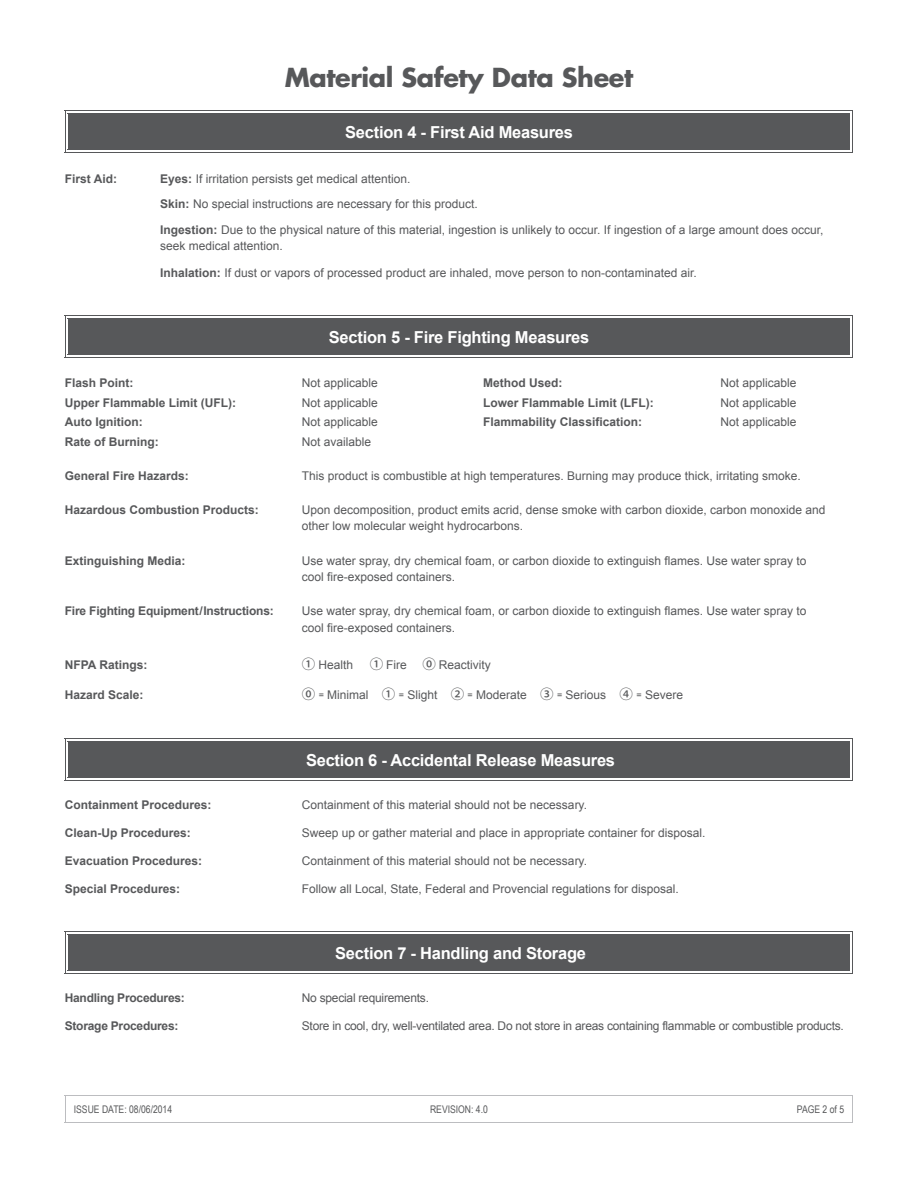
<style>
.page{position:relative;width:918px;height:1188px;background:#fff}
.page>*{position:absolute;margin:0;border:0;box-sizing:border-box;transform-origin:0 0}
.t1{font:700 25.5px "Futura LT";letter-spacing:-.015em;color:#57585a}
.t2{font:700 16.5px "Arial";letter-spacing:-.015em;color:#fff}
.t3{font:12px/19.5px "Arial";color:#57585a}
.t4{font:700 12px/19.5px "Arial";color:#57585a}
.t5{font:12px "Arial";letter-spacing:-.02em;color:#57585a}
.t6{font:700 12px "Arial";letter-spacing:-.02em;color:#57585a}
.t7{font:10.5px "Arial Narrow";color:#57585a}
.s1{font-weight:700}
.s2{font-family:"Koz Go Pr 6 N";font-weight:500;font-size:13.5px}
.s3{font-size:9px}
</style>
<div class="page">
<hr style="left:65px;top:1122px;width:788px;height:1px;background:#bcbdc0">
<hr style="left:65px;top:1095px;width:788px;height:1px;background:#bcbdc0">
<svg style="left:65px;top:1096px;width:1px;height:26px"></svg>
<svg style="left:852px;top:1096px;width:1px;height:26px"></svg>
<div style="left:69px;top:113px;width:781px;height:37px;background:#57585a"></div>
<hr style="left:65px;top:152px;width:788px;height:1px;background:#57585a">
<hr style="left:65px;top:110px;width:788px;height:1px;background:#57585a">
<hr style="left:65px;top:110px;width:1px;height:43px;background:#57585a">
<hr style="left:852px;top:110px;width:1px;height:43px;background:#57585a">
<hr style="left:68px;top:113px;width:1px;height:37px;background:#57585a">
<div style="left:69px;top:741px;width:781px;height:37px;background:#57585a"></div>
<hr style="left:65px;top:780px;width:788px;height:1px;background:#57585a">
<hr style="left:65px;top:738px;width:788px;height:1px;background:#57585a">
<hr style="left:65px;top:738px;width:1px;height:43px;background:#57585a">
<hr style="left:852px;top:738px;width:1px;height:43px;background:#57585a">
<hr style="left:68px;top:741px;width:1px;height:37px;background:#57585a">
<div style="left:69px;top:318px;width:781px;height:37px;background:#57585a"></div>
<hr style="left:65px;top:357px;width:788px;height:1px;background:#57585a">
<hr style="left:65px;top:315px;width:788px;height:1px;background:#57585a">
<hr style="left:65px;top:315px;width:1px;height:43px;background:#57585a">
<hr style="left:852px;top:315px;width:1px;height:43px;background:#57585a">
<hr style="left:68px;top:318px;width:1px;height:37px;background:#57585a">
<div style="left:69px;top:934px;width:781px;height:37px;background:#57585a"></div>
<hr style="left:65px;top:973px;width:788px;height:1px;background:#57585a">
<hr style="left:65px;top:931px;width:788px;height:1px;background:#57585a">
<hr style="left:65px;top:931px;width:1px;height:43px;background:#57585a">
<hr style="left:852px;top:931px;width:1px;height:43px;background:#57585a">
<hr style="left:68px;top:934px;width:1px;height:37px;background:#57585a">
<h1 class="t1" style="left:285px;top:61px;width:350px">Material Safety Data Sheet</h1>
<h2 class="t2" style="left:345px;top:122px;width:229px">Section 4 - First Aid Measures</h2>
<p class="t4" style="left:65px;top:169px;width:54px">First Aid:</p>
<p class="t3" style="left:160px;top:166px;width:665px;line-height:25.5px"><span class="s1">Eyes:</span> If irritation persists get medical attention.<br><span class="s1">Skin:</span> No special instructions are necessary for this product.<br><span class="s1">Ingestion:</span> Due to the physical nature of this material, ingestion is unlikely to occur. If ingestion of a large amount does occur,</p>
<p class="t3" style="left:160px;top:237px;width:124px">seek medical attention.</p>
<p class="t3" style="left:160px;top:264px;width:538px"><span class="s1">Inhalation:</span> If dust or vapors of processed product are inhaled, move person to non-contaminated air.</p>
<h2 class="t2" style="left:329px;top:326px;width:262px">Section 5 - Fire Fighting Measures</h2>
<p class="t4" style="left:65px;top:374px;width:173px">Flash Point:<br>Upper Flammable Limit (UFL):<br>Auto Ignition:<br>Rate of Burning:</p>
<p class="t3" style="left:302px;top:373px;width:78px;text-align:justify">Not applicable Not applicable Not applicable Not available</p>
<p class="t4" style="left:483px;top:374px;width:172px">Method Used:<br>Lower Flammable Limit (LFL):<br>Flammability Classification:</p>
<p class="t3" style="left:720px;top:373px;width:78px;text-align:justify">Not applicable Not applicable Not applicable</p>
<p class="t4" style="left:65px;top:466px;width:126px">General Fire Hazards:</p>
<p class="t3" style="left:302px;top:466px;width:500px">This product is combustible at high temperatures. Burning may produce thick, irritating smoke.</p>
<p class="t4" style="left:65px;top:500px;width:196px">Hazardous Combustion Products:</p>
<p class="t3" style="left:302px;top:502px;width:525px;line-height:16.5px">Upon decomposition, product emits acrid, dense smoke with carbon dioxide, carbon monoxide and other low molecular weight hydrocarbons.</p>
<p class="t4" style="left:65px;top:551px;width:122px">Extinguishing Media:</p>
<p class="t3" style="left:302px;top:552px;width:506px;line-height:16.5px">Use water spray, dry chemical foam, or carbon dioxide to extinguish flames. Use water spray to cool fire-exposed containers.</p>
<p class="t4" style="left:65px;top:602px;width:211px">Fire Fighting Equipment/Instructions:</p>
<p class="t3" style="left:302px;top:603px;width:506px;line-height:16.5px">Use water spray, dry chemical foam, or carbon dioxide to extinguish flames. Use water spray to cool fire-exposed containers.</p>
<p class="t4" style="left:65px;top:655px;width:84px">NFPA Ratings:</p>
<p class="t3" style="left:302px;top:655px;width:191px"><span class="s2">①</span> Health <span class="s2">①</span> Fire <span class="s2">⓪</span> Reactivity</p>
<p class="t4" style="left:65px;top:686px;width:80px">Hazard Scale:</p>
<p class="t3" style="left:302px;top:686px;width:383px"><span class="s2">⓪</span> <span class="s3">=</span> Minimal <span class="s2">①</span> <span class="s3">=</span> Slight <span class="s2">②</span> <span class="s3">=</span> Moderate <span class="s2">③</span> <span class="s3">=</span> Serious <span class="s2">④</span> <span class="s3">=</span> Severe</p>
<h2 class="t2" style="left:306px;top:749px;width:311px">Section 6 - Accidental Release Measures</h2>
<p class="t4" style="left:65px;top:796px;width:148px">Containment Procedures:</p>
<p class="t3" style="left:302px;top:795px;width:287px">Containment of this material should not be necessary.</p>
<p class="t4" style="left:65px;top:824px;width:128px">Clean-Up Procedures:</p>
<p class="t3" style="left:302px;top:823px;width:405px">Sweep up or gather material and place in appropriate container for disposal.</p>
<p class="t4" style="left:65px;top:852px;width:139px">Evacuation Procedures:</p>
<p class="t3" style="left:302px;top:852px;width:287px">Containment of this material should not be necessary.</p>
<p class="t4" style="left:65px;top:880px;width:117px">Special Procedures:</p>
<p class="t3" style="left:302px;top:880px;width:378px">Follow all Local, State, Federal and Provencial regulations for disposal.</p>
<h2 class="t2" style="left:335px;top:942px;width:252px">Section 7 - Handling and Storage</h2>
<p class="t6" style="left:65px;top:990px;width:122px">Handling Procedures:</p>
<p class="t5" style="left:302px;top:990px;width:129px">No special requirements.</p>
<p class="t6" style="left:65px;top:1018px;width:115px">Storage Procedures:</p>
<p class="t5" style="left:302px;top:1018px;width:544px">Store in cool, dry, well-ventilated area. Do not store in areas containing flammable or combustible products.</p>
<p class="t7" style="left:74px;top:1102px;width:100px">ISSUE DATE: 08/06/2014</p>
<p class="t7" style="left:430px;top:1102px;width:59px">REVISION: 4.0</p>
<p class="t7" style="left:797px;top:1102px;width:49px">PAGE 2 of 5</p>
</div>
